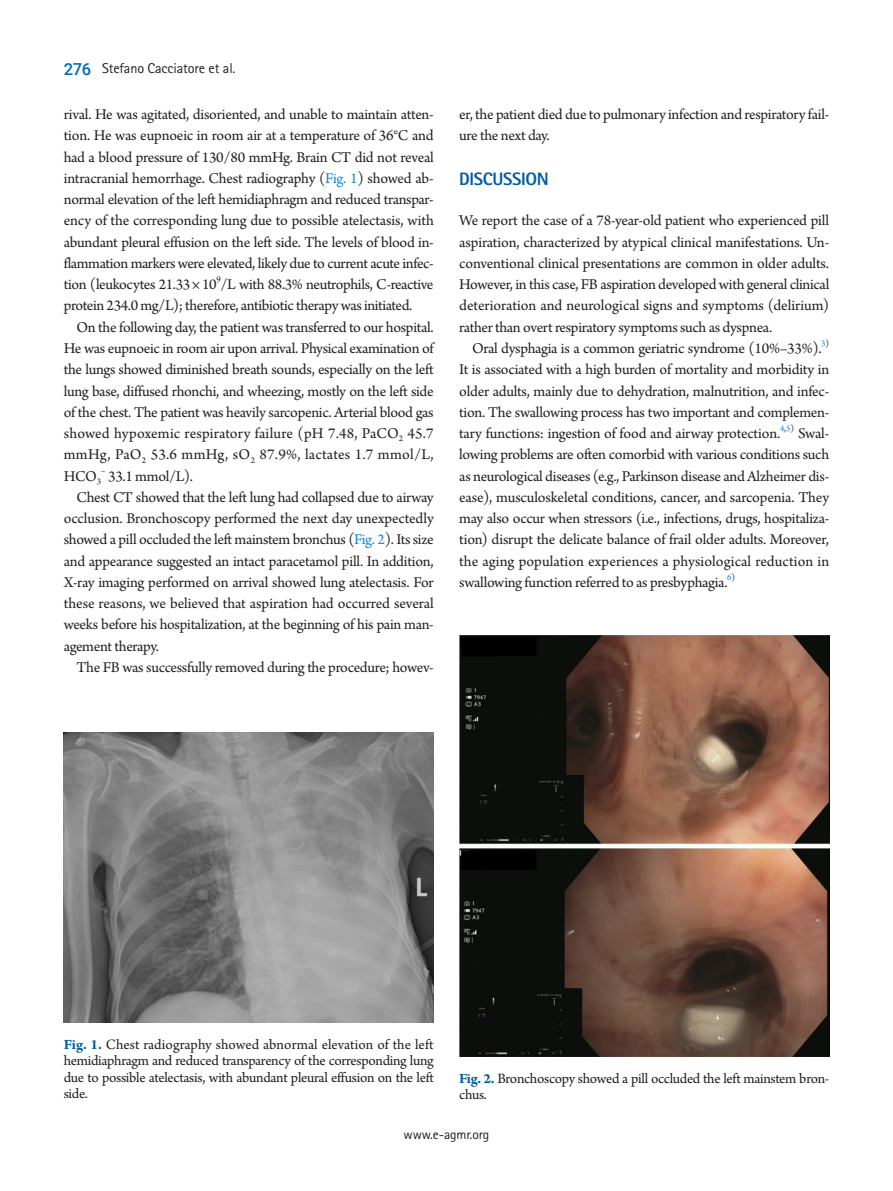
<style>
.page{position:relative;width:893px;height:1191px;background:#fff}
.page>*{position:absolute;margin:0;border:0;box-sizing:border-box;transform-origin:0 0}
.body-title{font:800 18px "Rotis Sans Serif Std";letter-spacing:-.02em;color:#015ca3}
.body{font:15.75px/21.3px "Arno Pro";letter-spacing:-.02em;color:#231f20;text-align:justify}
.fig-caption{font:15px/16.5px "Arno Pro";letter-spacing:-.02em;color:#231f20;text-align:justify}
.t1{font:14.25px "Rotis Sans Serif Std";letter-spacing:-.01em;color:#231f20}
.t2{font:13.5px "Rotis Sans Serif Std";letter-spacing:-.01em;color:#231f20}
.body-2{font:9.15px "Arno Pro";color:#0b88de}
.body-3{font:9.15px "Arno Pro";color:#231f20}
.s1{font-family:"Roboto";font-weight:500;font-size:16.5px;color:#0069b8}
.s2{color:#0b88de}
.s3{color:#231f20}
.s4{font-weight:700;color:#015ca3}
</style>
<div class="page">
<img style="left:64px;top:732px;width:370px;height:290px">
<img style="left:459px;top:635px;width:370px;height:421px">
<p class="t1" style="left:64px;top:59px;width:173px"><span class="s1">276</span> Stefano Cacciatore et al.</p>
<p class="body" style="left:64px;top:104px;width:371px">rival. He was agitated, disoriented, and unable to maintain atten&shy;tion. He was eupnoeic in room air at a temperature of 36°C and had a blood pressure of 130/80 mmHg. Brain CT did not reveal intracranial hemorrhage. Chest radiography (<span class="s2">Fig. 1</span>) showed ab&shy;normal elevation of the left hemidiaphragm and reduced transpar&shy;ency of the corresponding lung due to possible atelectasis, with abundant pleural effusion on the left side. The levels of blood in&shy;flammation markers were elevated, likely due to current acute infec&shy;tion (leukocytes 21.33 × 10 /L with 88.3% neutrophils, C-reactive</p>
<p class="body-3" style="left:216px;top:274px;width:6px">9</p>
<p class="body" style="left:64px;top:296px;width:350px">protein 234.0 mg/L); therefore, antibiotic therapy was initiated.</p>
<p class="body" style="left:64px;top:317px;width:371px;text-indent:13px">On the following day, the patient was transferred to our hospital.<br>He was eupnoeic in room air upon arrival. Physical examination of the lungs showed diminished breath sounds, especially on the left lung base, diffused rhonchi, and wheezing, mostly on the left side of the chest. The patient was heavily sarcopenic. Arterial blood gas showed hypoxemic respiratory failure (pH 7.48, PaCO<sub>2</sub> 45.7 mmHg, PaO<sub>2</sub> 53.6 mmHg, sO<sub>2</sub> 87.9%, lactates 1.7 mmol/L, HCO<sub>3</sub> 33.1 mmol/L).</p>
<p class="body-3" style="left:101px;top:465px;width:6px">–</p>
<p class="body" style="left:64px;top:487px;width:372px;text-indent:13px">Chest CT showed that the left lung had collapsed due to airway occlusion. Bronchoscopy performed the next day unexpectedly showed a pill occluded the left mainstem bronchus (<span class="s2">Fig. 2</span>). Its size and appearance suggested an intact paracetamol pill. In addition, X-ray imaging performed on arrival showed lung atelectasis. For these reasons, we believed that aspiration had occurred several weeks before his hospitalization, at the beginning of his pain man&shy;agement therapy.</p>
<p class="body" style="left:77px;top:657px;width:359px">The FB was successfully removed during the procedure; howev-</p>
<p class="body" style="left:459px;top:104px;width:371px">er, the patient died due to pulmonary infection and respiratory fail&shy;ure the next day.</p>
<p class="body-title" style="left:459px;top:168px;width:91px">DISCUSSION</p>
<p class="body" style="left:459px;top:211px;width:372px">We report the case of a 78-year-old patient who experienced pill aspiration, characterized by atypical clinical manifestations. Un&shy;conventional clinical presentations are common in older adults.<br>However, in this case, FB aspiration developed with general clinical deterioration and neurological signs and symptoms (delirium) rather than overt respiratory symptoms such as dyspnea.</p>
<p class="body" style="left:472px;top:338px;width:351px">Oral dysphagia is a common geriatric syndrome (10%–33%).</p>
<p class="body-2" style="left:821px;top:338px;width:9px">3<span class="s3">)</span></p>
<p class="body" style="left:459px;top:360px;width:372px">It is associated with a high burden of mortality and morbidity in older adults, mainly due to dehydration, malnutrition, and infec&shy;tion. The swallowing process has two important and complemen&shy;tary functions: ingestion of food and airway protection.</p>
<p class="body-2" style="left:780px;top:423px;width:16px">4<span class="s3">,</span>5<span class="s3">)</span></p>
<p class="body" style="left:459px;top:423px;width:371px;text-indent:339px">Swal&shy;lowing problems are often comorbid with various conditions such as neurological diseases (e.g., Parkinson disease and Alzheimer dis&shy;ease), musculoskeletal conditions, cancer, and sarcopenia. They may also occur when stressors (i.e., infections, drugs, hospitaliza&shy;tion) disrupt the delicate balance of frail older adults. Moreover, the aging population experiences a physiological reduction in swallowing function referred to as presbyphagia.</p>
<p class="body-2" style="left:727px;top:571px;width:9px">6<span class="s3">)</span></p>
<p class="fig-caption" style="left:64px;top:1036px;width:372px"><span class="s4">Fig. 1.</span> Chest radiography showed abnormal elevation of the left hemidiaphragm and reduced transparency of the corresponding lung due to possible atelectasis, with abundant pleural effusion on the left side.</p>
<p class="fig-caption" style="left:459px;top:1070px;width:371px"><span class="s4">Fig. 2.</span> Bronchoscopy showed a pill occluded the left mainstem bron&shy;chus.</p>
<p class="t2" style="left:404px;top:1126px;width:87px">www.e-agmr.org</p>
</div>
